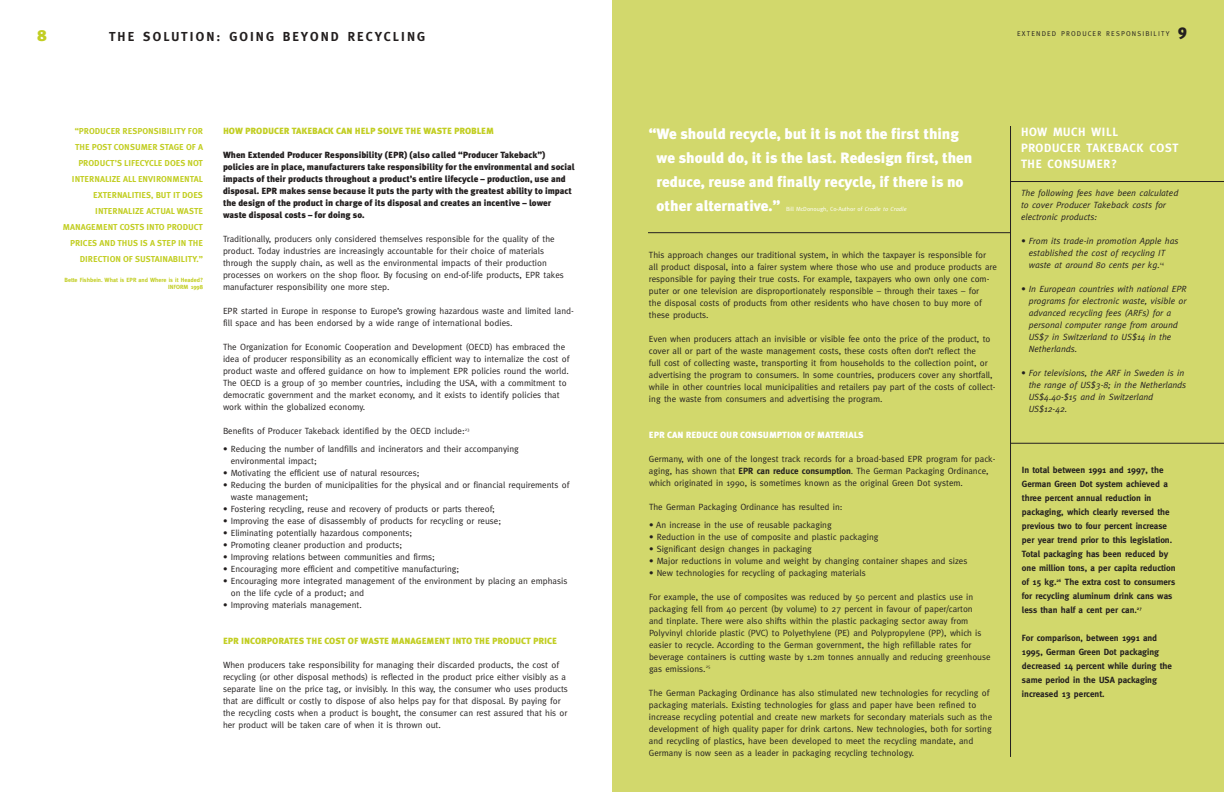
<style>
.page{position:relative;width:1224px;height:792px;background:#fff}
.page>*{position:absolute;margin:0;border:0;box-sizing:border-box;transform-origin:0 0}
.t1{font:900 16px "Meta Plus";color:#231f1f}
.t2{font:900 16px "Meta Plus";color:#c2ce23}
.t3{font:900 15px/24px "Meta Plus";color:#fff}
.t4{font:700 13px "Meta";letter-spacing:.16em;color:#231f1f}
.t5{font:700 12px/16px "Meta";letter-spacing:.055em;color:#fff}
.t6{font:9px/12px "Meta";color:#231f1f}
.t7{font:700 9px/14px "Meta";color:#231f1f}
.t8{font:italic 9px/12px "Meta";color:#231f1f}
.t9{font:900 9px/12px "Meta Plus";color:#231f1f}
.t10{font:900 9px "Meta Plus";color:#c2ce23}
.t11{font:900 9px "Meta Plus";color:#fff}
.t12{font:700 8.6px/16px "Meta Plus";color:#c2ce23;text-align:right}
.t13{font:7px "Meta";letter-spacing:.16em;color:#231f1f}
.t14{font:700 6px/7px "Meta";color:#c2ce23;text-align:right}
.t15{font:6px "Meta";color:#fff}
.s1{font-style:italic}
.s2{font-weight:700}
</style>
<div class="page">
<div style="left:612px;top:0;width:612px;height:792px;background:#d2d86c"></div>
<hr style="left:648px;top:233px;width:362px;height:1px;background:#231f1f">
<hr style="left:1010px;top:126px;width:1px;height:631px;background:#231f1f">
<hr style="left:1011px;top:181px;width:213px;height:1px;background:#231f1f">
<hr style="left:1011px;top:443px;width:213px;height:1px;background:#231f1f">
<h1 class="t2" style="left:37px;top:29px;width:11px">8</h1>
<h3 class="t4" style="left:109px;top:31px;width:318px">THE SOLUTION: GOING BEYOND RECYCLING</h3>
<p class="t12" style="left:63px;top:124px;width:142px">“PRODUCER RESPONSIBILITY FOR<br>THE POST CONSUMER STAGE OF A<br>PRODUCT’S LIFECYCLE DOES NOT<br>INTERNALIZE ALL ENVIRONMENTAL<br>EXTERNALITIES, BUT IT DOES<br>INTERNALIZE ACTUAL WASTE<br>MANAGEMENT COSTS INTO PRODUCT<br>PRICES AND THUS IS A STEP IN THE<br>DIRECTION OF SUSTAINABILITY.”</p>
<p class="t14" style="left:65px;top:277px;width:140px">Bette Fishbein. What is EPR and Where is it Headed?<br>INFORM 1998</p>
<p class="t10" style="left:223px;top:128px;width:272px">HOW PRODUCER TAKEBACK CAN HELP SOLVE THE WASTE PROBLEM</p>
<p class="t9" style="left:223px;top:150px;width:353px">When Extended Producer Responsibility (EPR) (also called “Producer Takeback”) policies are in place, manufacturers take responsibility for the environmental and social impacts of their products throughout a product’s entire lifecycle – production, use and disposal. EPR makes sense because it puts the party with the greatest ability to impact the design of the product in charge of its disposal and creates an incentive – lower waste disposal costs – for doing so.</p>
<p class="t6" style="left:223px;top:234px;width:342px">Traditionally, producers only considered themselves responsible for the quality of the product. Today industries are increasingly accountable for their choice of materials through the supply chain, as well as the environmental impacts of their production processes on workers on the shop floor. By focusing on end-of-life products, EPR takes manufacturer responsibility one more step.</p>
<p class="t6" style="left:223px;top:306px;width:352px">EPR started in Europe in response to Europe’s growing hazardous waste and limited land&shy;fill space and has been endorsed by a wide range of international bodies.</p>
<p class="t6" style="left:223px;top:342px;width:348px">The Organization for Economic Cooperation and Development (OECD) has embraced the idea of producer responsibility as an economically efficient way to internalize the cost of product waste and offered guidance on how to implement EPR policies round the world.<br>The OECD is a group of 30 member countries, including the USA, with a commitment to democratic government and the market economy, and it exists to identify policies that work within the globalized economy.</p>
<p class="t6" style="left:223px;top:426px;width:248px">Benefits of Producer Takeback identified by the OECD include:<sup>23</sup></p>
<p class="t6" style="left:231px;top:444px;width:290px;text-indent:-8px">• Reducing the number of landfills and incinerators and their accompanying environmental impact;</p>
<p class="t6" style="left:223px;top:468px;width:198px">• Motivating the efficient use of natural resources;</p>
<p class="t6" style="left:231px;top:480px;width:340px;text-indent:-8px">• Reducing the burden of municipalities for the physical and or financial requirements of waste management;</p>
<p class="t6" style="left:223px;top:504px;width:274px">• Fostering recycling, reuse and recovery of products or parts thereof;</p>
<p class="t6" style="left:223px;top:516px;width:280px">• Improving the ease of disassembly of products for recycling or reuse;</p>
<p class="t6" style="left:223px;top:528px;width:191px">• Eliminating potentially hazardous components;</p>
<p class="t6" style="left:223px;top:540px;width:181px">• Promoting cleaner production and products;</p>
<p class="t6" style="left:223px;top:552px;width:213px">• Improving relations between communities and firms;</p>
<p class="t6" style="left:223px;top:564px;width:238px">• Encouraging more efficient and competitive manufacturing;</p>
<p class="t6" style="left:231px;top:576px;width:338px;text-indent:-8px">• Encouraging more integrated management of the environment by placing an emphasis on the life cycle of a product; and</p>
<p class="t6" style="left:223px;top:600px;width:140px">• Improving materials management.</p>
<p class="t10" style="left:223px;top:638px;width:335px">EPR INCORPORATES THE COST OF WASTE MANAGEMENT INTO THE PRODUCT PRICE</p>
<p class="t6" style="left:223px;top:660px;width:346px">When producers take responsibility for managing their discarded products, the cost of recycling (or other disposal methods) is reflected in the product price either visibly as a separate line on the price tag, or invisibly. In this way, the consumer who uses products that are difficult or costly to dispose of also helps pay for that disposal. By paying for the recycling costs when a product is bought, the consumer can rest assured that his or her product will be taken care of when it is thrown out.</p>
<p class="t13" style="left:1017px;top:31px;width:154px">EXTENDED PRODUCER RESPONSIBILITY</p>
<h1 class="t1" style="left:1178px;top:25px;width:11px">9</h1>
<h2 class="t3" style="left:657px;top:123px;width:317px;text-indent:-8px">“We should recycle, but it is not the first thing we should do, it is the last. Redesign first, then reduce, reuse and finally recycle, if there is no other alternative.”</h2>
<p class="t15" style="left:786px;top:207px;width:122px">Bill McDonough, Co-Author of <span class="s1">Cradle to Cradle</span></p>
<p class="t6" style="left:649px;top:249px;width:349px">This approach changes our traditional system, in which the taxpayer is responsible for all product disposal, into a fairer system where those who use and produce products are responsible for paying their true costs. For example, taxpayers who own only one com&shy;puter or one television are disproportionately responsible – through their taxes – for<br>the disposal costs of products from other residents who have chosen to buy more of these products.</p>
<p class="t6" style="left:649px;top:333px;width:348px">Even when producers attach an invisible or visible fee onto the price of the product, to cover all or part of the waste management costs, these costs often don’t reflect the<br>full cost of collecting waste, transporting it from households to the collection point, or advertising the program to consumers. In some countries, producers cover any shortfall, while in other countries local municipalities and retailers pay part of the costs of collect&shy;ing the waste from consumers and advertising the program.</p>
<p class="t11" style="left:649px;top:431px;width:216px">EPR CAN REDUCE OUR CONSUMPTION OF MATERIALS</p>
<p class="t6" style="left:649px;top:453px;width:348px">Germany, with one of the longest track records for a broad-based EPR program for pack&shy;aging, has shown that <span class="s2">EPR can reduce consumption</span>. The German Packaging Ordinance, which originated in 1990, is sometimes known as the original Green Dot system.</p>
<p class="t6" style="left:649px;top:501px;width:195px">The German Packaging Ordinance has resulted in:</p>
<p class="t6" style="left:649px;top:519px;width:184px">• An increase in the use of reusable packaging</p>
<p class="t6" style="left:649px;top:531px;width:231px">• Reduction in the use of composite and plastic packaging</p>
<p class="t6" style="left:649px;top:543px;width:164px">• Significant design changes in packaging</p>
<p class="t6" style="left:649px;top:555px;width:320px">• Major reductions in volume and weight by changing container shapes and sizes</p>
<p class="t6" style="left:649px;top:567px;width:218px">• New technologies for recycling of packaging materials</p>
<p class="t6" style="left:649px;top:591px;width:343px">For example, the use of composites was reduced by 50 percent and plastics use in packaging fell from 40 percent (by volume) to 27 percent in favour of paper/carton<br>and tinplate. There were also shifts within the plastic packaging sector away from Polyvinyl chloride plastic (PVC) to Polyethylene (PE) and Polypropylene (PP), which is easier to recycle. According to the German government, the high refillable rates for beverage containers is cutting waste by 1.2m tonnes annually and reducing greenhouse gas emissions.<sup>25</sup></p>
<p class="t6" style="left:649px;top:687px;width:345px">The German Packaging Ordinance has also stimulated new technologies for recycling of packaging materials. Existing technologies for glass and paper have been refined to increase recycling potential and create new markets for secondary materials such as the development of high quality paper for drink cartons. New technologies, both for sorting and recycling of plastics, have been developed to meet the recycling mandate, and Germany is now seen as a leader in packaging recycling technology.</p>
<h3 class="t5" style="left:1021px;top:126px;width:159px">HOW MUCH WILL<br>PRODUCER TAKEBACK COST<br>THE CONSUMER?</h3>
<p class="t8" style="left:1021px;top:188px;width:159px">The following fees have been calculated to cover Producer Takeback costs for electronic products:</p>
<p class="t8" style="left:1029px;top:236px;width:151px;text-indent:-8px">• From its trade-in promotion Apple has established the cost of recycling IT waste at around 80 cents per kg.<sup>14</sup></p>
<p class="t8" style="left:1029px;top:284px;width:159px;text-indent:-8px">• In European countries with national EPR programs for electronic waste, visible or advanced recycling fees (ARFs) for a personal computer range from around US$7 in Switzerland to US$14 in the Netherlands.</p>
<p class="t8" style="left:1029px;top:368px;width:159px;text-indent:-8px">• For televisions, the ARF in Sweden is in the range of US$3-8; in the Netherlands<br>US$4.40-$15 and in Switzerland<br>US$12-42.</p>
<p class="t7" style="left:1022px;top:464px;width:155px">In total between 1991 and 1997, the German Green Dot system achieved a three percent annual reduction in packaging, which clearly reversed the previous two to four percent increase per year trend prior to this legislation.<br>Total packaging has been reduced by one million tons, a per capita reduction of 15 kg.<sup>26</sup> The extra cost to consumers for recycling aluminum drink cans was less than half a cent per can.<sup>27</sup></p>
<p class="t7" style="left:1022px;top:632px;width:152px">For comparison, between 1991 and<br>1995, German Green Dot packaging decreased 14 percent while during the same period in the USA packaging increased 13 percent.</p>
</div>
